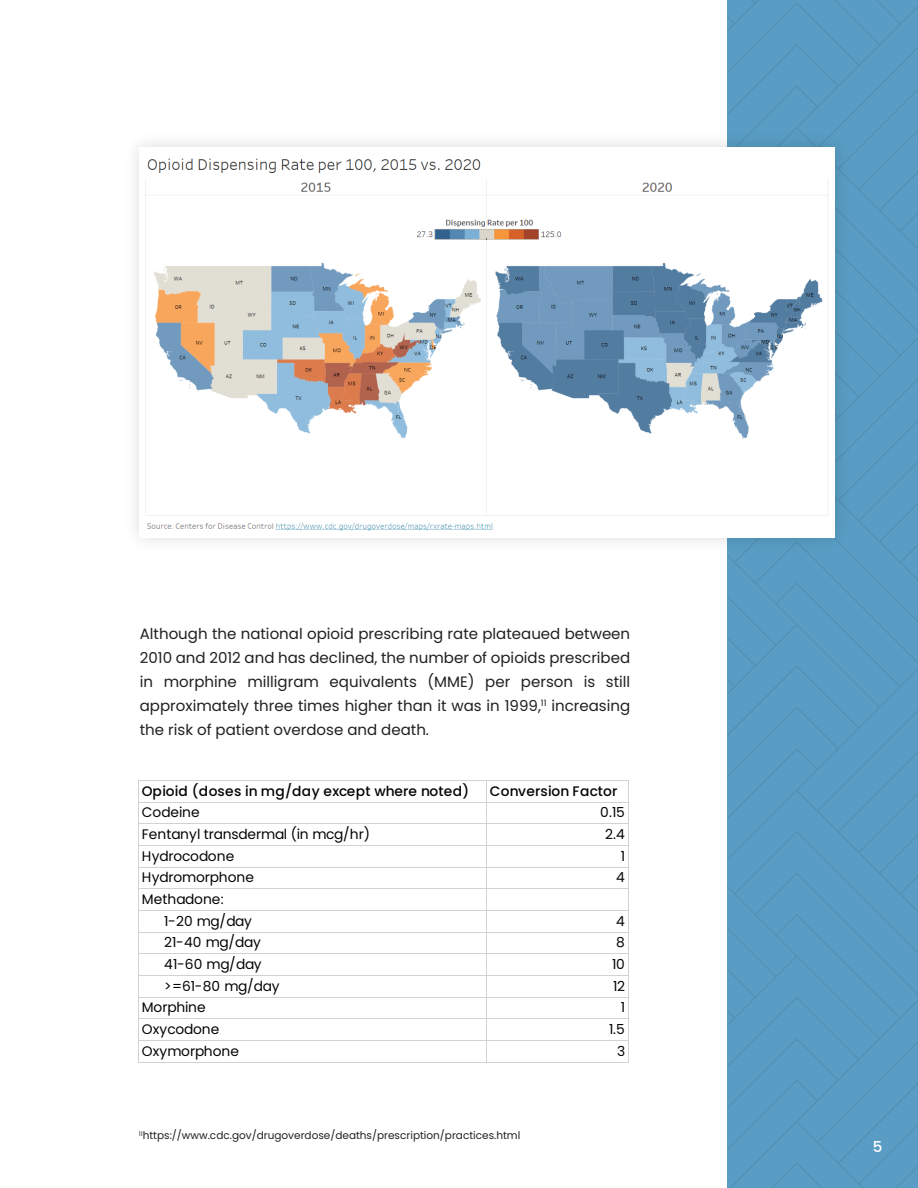
<style>
.page{position:relative;width:918px;height:1188px;background:#fff}
.page>*{position:absolute;margin:0;border:0;box-sizing:border-box;transform-origin:0 0}
.t1{font:15px/24px "Poppins";color:#231f20;text-align:justify}
.t2{font:500 15px "Poppins";color:#fff}
.t3{font:13.8px/21.8px "Poppins";letter-spacing:-.005em;color:#040503}
.t4{font:500 13.8px "Poppins";letter-spacing:.01em;color:#040503}
.t5{font:10.5px "Poppins";color:#231f20}
</style>
<div class="page">
<div style="left:727px;top:0;width:191px;height:1188px;background:#599dc4"></div>
<img style="left:135px;top:125px;width:722px;height:435px">
<img style="left:140px;top:147px;width:695px;height:391px">
<hr style="left:138px;top:780px;width:490px;height:1px;background:#d1d2d4">
<hr style="left:138px;top:802px;width:490px;height:1px;background:#d1d2d4">
<hr style="left:138px;top:823px;width:490px;height:1px;background:#d1d2d4">
<hr style="left:138px;top:845px;width:490px;height:1px;background:#d1d2d4">
<hr style="left:138px;top:867px;width:490px;height:1px;background:#d1d2d4">
<hr style="left:138px;top:888px;width:490px;height:1px;background:#d1d2d4">
<hr style="left:138px;top:910px;width:490px;height:1px;background:#d1d2d4">
<hr style="left:138px;top:932px;width:490px;height:1px;background:#d1d2d4">
<hr style="left:138px;top:953px;width:490px;height:1px;background:#d1d2d4">
<hr style="left:138px;top:975px;width:490px;height:1px;background:#d1d2d4">
<hr style="left:138px;top:997px;width:490px;height:1px;background:#d1d2d4">
<hr style="left:138px;top:1018px;width:490px;height:1px;background:#d1d2d4">
<hr style="left:138px;top:1040px;width:490px;height:1px;background:#d1d2d4">
<hr style="left:138px;top:1062px;width:490px;height:1px;background:#d1d2d4">
<hr style="left:138px;top:780px;width:1px;height:283px;background:#d1d2d4">
<hr style="left:486px;top:780px;width:1px;height:283px;background:#d1d2d4">
<hr style="left:628px;top:780px;width:1px;height:283px;background:#d1d2d4">
<p class="t1" style="left:140px;top:621px;width:492px">Although the national opioid prescribing rate plateaued between 2010 and 2012 and has declined, the number of opioids prescribed in morphine milligram equivalents (MME) per person is still approximately three times higher than it was in 1999,<sup>11</sup> increasing the risk of patient overdose and death.</p>
<p class="t4" style="left:142px;top:783px;width:329px">Opioid (doses in mg/day except where noted)</p>
<p class="t4" style="left:490px;top:783px;width:129px">Conversion Factor</p>
<p class="t3" style="left:142px;top:802px;width:59px">Codeine</p>
<p class="t3" style="left:600px;top:802px;width:26px">0.15</p>
<p class="t3" style="left:142px;top:823px;width:230px">Fentanyl transdermal (in mcg/hr)</p>
<p class="t3" style="left:605px;top:823px;width:21px">2.4</p>
<p class="t3" style="left:142px;top:845px;width:94px">Hydrocodone</p>
<p class="t3" style="left:621px;top:845px;width:6px">1</p>
<p class="t3" style="left:142px;top:867px;width:114px">Hydromorphone</p>
<p class="t3" style="left:616px;top:867px;width:10px">4</p>
<p class="t3" style="left:164px;top:888px;width:89px;text-indent:-22px">Methadone:<br>1-20 mg/day</p>
<p class="t3" style="left:616px;top:910px;width:10px">4</p>
<p class="t3" style="left:164px;top:932px;width:98px">21-40 mg/day</p>
<p class="t3" style="left:616px;top:932px;width:10px">8</p>
<p class="t3" style="left:164px;top:953px;width:99px">41-60 mg/day</p>
<p class="t3" style="left:612px;top:953px;width:14px">10</p>
<p class="t3" style="left:164px;top:975px;width:117px">&gt;=61-80 mg/day</p>
<p class="t3" style="left:613px;top:975px;width:13px">12</p>
<p class="t3" style="left:142px;top:997px;width:65px">Morphine</p>
<p class="t3" style="left:621px;top:997px;width:6px">1</p>
<p class="t3" style="left:142px;top:1018px;width:79px">Oxycodone</p>
<p class="t3" style="left:609px;top:1018px;width:17px">1.5</p>
<p class="t3" style="left:142px;top:1040px;width:99px">Oxymorphone</p>
<p class="t3" style="left:617px;top:1040px;width:10px">3</p>
<p class="t5" style="left:139px;top:1129px;width:383px"><sup>11</sup>https://www.cdc.gov/drugoverdose/deaths/prescription/practices.html</p>
<p class="t2" style="left:873px;top:1138px;width:11px">5</p>
</div>
